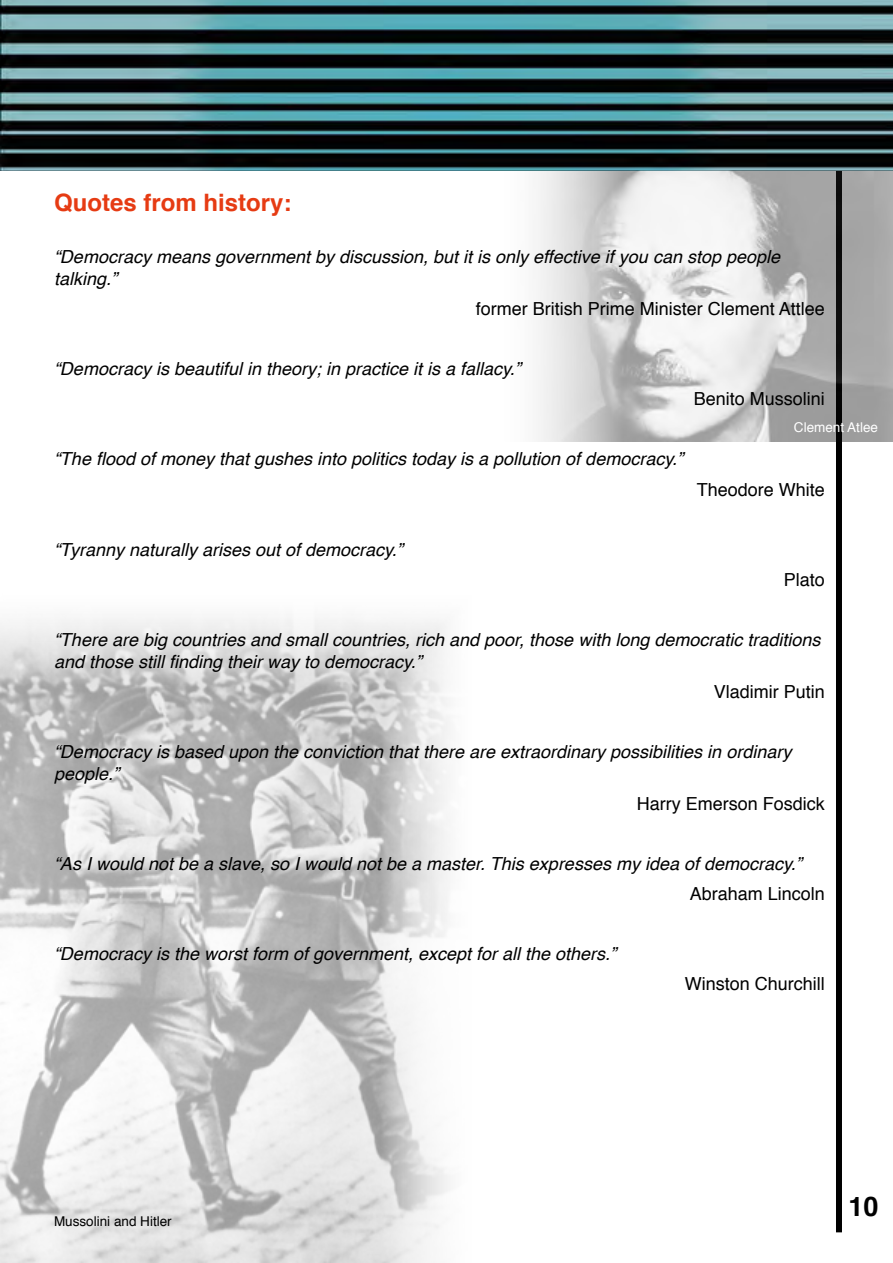
<style>
.page{position:relative;width:893px;height:1263px;background:#fff}
.page>*{position:absolute;margin:0;border:0;box-sizing:border-box;transform-origin:0 0}
.t1{font:700 27px "Helvetica";color:#000}
.t2{font:700 24px "Helvetica";color:#e63b13}
.t3{font:italic 18px/21.6px "Helvetica";color:#000}
.t4{font:18px "Helvetica";color:#000}
.t5{font:13.5px "Helvetica";color:#000}
.t6{font:13.5px "Helvetica";color:#fff}
</style>
<div class="page">
<img style="left:0;top:0;width:893px;height:171px">
<div style="left:836px;top:171px;width:6px;height:1061px;background:#000"></div>
<img style="left:0;top:618px;width:450px;height:645px">
<img style="left:538px;top:171px;width:355px;height:271px">
<h2 class="t2" style="left:54px;top:184px;width:239px">Quotes from history:</h2>
<p class="t3" style="left:54px;top:246px;width:728px">“Democracy means government by discussion, but it is only effective if you can stop people talking.”</p>
<p class="t4" style="left:476px;top:295px;width:351px">former British Prime Minister Clement Attlee</p>
<p class="t3" style="left:54px;top:358px;width:468px">“Democracy is beautiful in theory; in practice it is a fallacy.”</p>
<p class="t3" style="left:54px;top:449px;width:631px">“The flood of money that gushes into politics today is a pollution of democracy.”</p>
<p class="t4" style="left:694px;top:385px;width:133px">Benito Mussolini</p>
<p class="t6" style="left:794px;top:417px;width:86px">Clement Atlee</p>
<p class="t4" style="left:697px;top:475px;width:130px">Theodore White</p>
<p class="t3" style="left:54px;top:539px;width:350px">“Tyranny naturally arises out of democracy.”</p>
<p class="t4" style="left:784px;top:566px;width:43px">Plato</p>
<p class="t3" style="left:54px;top:629px;width:768px">“There are big countries and small countries, rich and poor, those with long democratic traditions and those still finding their way to democracy.”</p>
<p class="t4" style="left:714px;top:677px;width:113px">Vladimir Putin</p>
<p class="t3" style="left:54px;top:741px;width:739px">“Democracy is based upon the conviction that there are extraordinary possibilities in ordinary people.”</p>
<p class="t4" style="left:637px;top:789px;width:190px">Harry Emerson Fosdick</p>
<p class="t3" style="left:54px;top:853px;width:749px">“As I would not be a slave, so I would not be a master. This expresses my idea of democracy.”</p>
<p class="t4" style="left:690px;top:880px;width:137px">Abraham Lincoln</p>
<p class="t3" style="left:54px;top:943px;width:564px">“Democracy is the worst form of government, except for all the others.”</p>
<p class="t4" style="left:685px;top:970px;width:142px">Winston Churchill</p>
<p class="t5" style="left:54px;top:1211px;width:119px">Mussolini and Hitler</p>
<h1 class="t1" style="left:848px;top:1185px;width:32px">10</h1>
</div>
